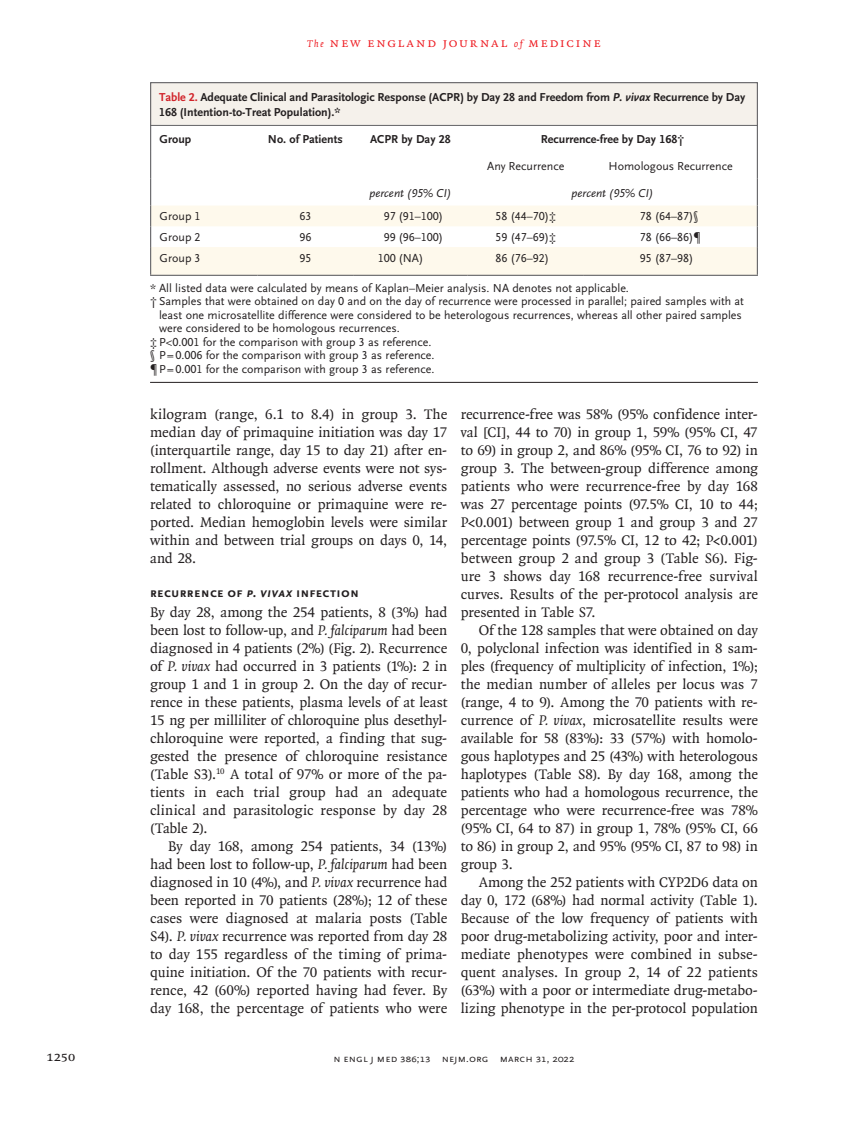
<style>
.page{position:relative;width:851px;height:1134px;background:#fff}
.page>*{position:absolute;margin:0;border:0;box-sizing:border-box;transform-origin:0 0}
.t1{font:15px/18px "OTNEJM Quadraat";color:#231f20;text-align:justify}
.t2{font:14.25px "OTNEJM Quadraat Cap";color:#231f20}
.t3{font:13.5px "OTNEJM Quadraat Cap";letter-spacing:.11em;color:#ee1d23}
.t4{font:700 13.5px "OTNEJM Scala Sans Small LF Cap";letter-spacing:.02em;color:#231f20}
.t5{font:12px "OTNEJM Scala Sans LF";color:#231f20}
.t6{font:700 12px/15px "OTNEJM Scala Sans LF";color:#231f20}
.t7{font:italic 12px "OTNEJM Scala Sans LF";color:#231f20}
.t8{font:10.8px "OTNEJM Scala Sans LF Cap";letter-spacing:.01em;color:#231f20}
.s1{font-family:"OTNEJM Quadraat";font-style:italic;font-size:10.5px}
.s2{color:#d1232a}
.s3{font-style:italic}
.s4{font-family:"OTNEJM Scala Sans LF Small Cap"}
</style>
<div class="page">
<div style="left:150px;top:83px;width:608px;height:43px;background:#f5f1eb"></div>
<div style="left:150px;top:82px;width:608px;height:44px;border:1px solid #636366"></div>
<hr style="left:150px;top:125px;width:608px;height:1px;background:#636366">
<svg style="left:151px;top:206px;width:605px;height:69px;fill:#fef9ec"></svg>
<hr style="left:756px;top:125px;width:2px;height:27px;background:#636366">
<hr style="left:756px;top:152px;width:2px;height:27px;background:#636366">
<hr style="left:756px;top:179px;width:2px;height:27px;background:#636366">
<hr style="left:756px;top:206px;width:2px;height:20px;background:#636366">
<hr style="left:756px;top:226px;width:2px;height:21px;background:#636366">
<svg style="left:150px;top:126px;width:1px;height:149px"></svg>
<hr style="left:756px;top:247px;width:2px;height:28px;background:#636366">
<hr style="left:150px;top:275px;width:107px;height:1px;background:#636366">
<hr style="left:257px;top:275px;width:96px;height:1px;background:#636366">
<hr style="left:353px;top:275px;width:114px;height:1px;background:#636366">
<hr style="left:467px;top:275px;width:117px;height:1px;background:#636366">
<hr style="left:584px;top:275px;width:173px;height:1px;background:#636366">
<hr style="left:150px;top:382px;width:608px;height:1px;background:#231f20">
<p class="t3" style="left:307px;top:35px;width:295px"><span class="s1">The</span> new england journal <span class="s1">of</span> medicine</p>
<p class="t6" style="left:159px;top:89px;width:587px"><span class="s2">Table 2.</span> Adequate Clinical and Parasitologic Response (ACPR) by Day 28 and Freedom from <span class="s3">P. vivax</span> Recurrence by Day<br>168 (Intention-to-Treat Population).*</p>
<p class="t6" style="left:160px;top:132px;width:33px">Group</p>
<p class="t6" style="left:268px;top:132px;width:76px">No. of Patients</p>
<p class="t6" style="left:370px;top:132px;width:82px">ACPR by Day 28</p>
<p class="t6" style="left:541px;top:132px;width:145px">Recurrence-free by Day 168†</p>
<p class="t5" style="left:487px;top:159px;width:78px">Any Recurrence</p>
<p class="t5" style="left:608px;top:159px;width:126px">Homologous Recurrence</p>
<p class="t7" style="left:369px;top:186px;width:83px">percent (95% CI)</p>
<p class="t7" style="left:571px;top:186px;width:83px">percent (95% CI)</p>
<p class="t5" style="left:160px;top:210px;width:42px">Group 1</p>
<p class="t5" style="left:299px;top:210px;width:13px">63</p>
<p class="t5" style="left:383px;top:210px;width:61px">97 (91–100)</p>
<p class="t5" style="left:495px;top:210px;width:62px">58 (44–70)‡</p>
<p class="t5" style="left:640px;top:210px;width:60px">78 (64–87)§</p>
<p class="t5" style="left:160px;top:231px;width:42px">Group 2</p>
<p class="t5" style="left:299px;top:231px;width:13px">96</p>
<p class="t5" style="left:383px;top:231px;width:61px">99 (96–100)</p>
<p class="t5" style="left:495px;top:231px;width:62px">59 (47–69)‡</p>
<p class="t5" style="left:640px;top:231px;width:63px">78 (66–86)¶</p>
<p class="t5" style="left:160px;top:251px;width:42px">Group 3</p>
<p class="t5" style="left:299px;top:251px;width:13px">95</p>
<p class="t5" style="left:377px;top:251px;width:47px">100 (NA)</p>
<p class="t5" style="left:495px;top:251px;width:55px">86 (76–92)</p>
<p class="t5" style="left:640px;top:251px;width:55px">95 (87–98)</p>
<p class="t5" style="left:150px;top:281px;width:480px">* All listed data were calculated by means of Kaplan–Meier analysis. NA denotes not applicable.</p>
<p class="t5" style="left:150px;top:295px;width:595px">† Samples that were obtained on day 0 and on the day of recurrence were processed in parallel; paired samples with at</p>
<p class="t5" style="left:159px;top:308px;width:584px">least one microsatellite difference were considered to be heterologous recurrences, whereas all other paired samples</p>
<p class="t5" style="left:159px;top:322px;width:242px">were considered to be homologous recurrences.</p>
<p class="t5" style="left:150px;top:335px;width:283px">‡ P&lt;0.001 for the comparison with group 3 as reference.</p>
<p class="t5" style="left:150px;top:349px;width:286px">§ P=0.006 for the comparison with group 3 as reference.</p>
<p class="t5" style="left:150px;top:362px;width:286px">¶P=0.001 for the comparison with group 3 as reference.</p>
<p class="t1" style="left:150px;top:405px;width:299px">kilogram (range, 6.1 to 8.4) in group 3. The median day of primaquine initiation was day 17 (interquartile range, day 15 to day 21) after en&shy;rollment. Although adverse events were not sys&shy;tematically assessed, no serious adverse events related to chloroquine or primaquine were re&shy;ported. Median hemoglobin levels were similar within and between trial groups on days 0, 14, and 28.</p>
<p class="t4" style="left:150px;top:585px;width:210px">Recurrence of <span class="s3">P. vivax</span> Infection</p>
<p class="t1" style="left:150px;top:603px;width:299px">By day 28, among the 254 patients, 8 (3%) had been lost to follow-up, and <span class="s3">P. falciparum</span> had been diagnosed in 4 patients (2%) (Fig. 2). Recurrence of <span class="s3">P. vivax</span> had occurred in 3 patients (1%): 2 in group 1 and 1 in group 2. On the day of recur&shy;rence in these patients, plasma levels of at least 15 ng per milliliter of chloroquine plus desethyl&shy;chloroquine were reported, a finding that sug&shy;gested the presence of chloroquine resistance (Table S3).<sup>10</sup> A total of 97% or more of the pa&shy;tients in each trial group had an adequate clinical and parasitologic response by day 28 (Table 2).</p>
<p class="t1" style="left:150px;top:837px;width:299px;text-indent:18px">By day 168, among 254 patients, 34 (13%) had been lost to follow-up, <span class="s3">P. falciparum</span> had been diagnosed in 10 (4%), and <span class="s3">P. vivax</span> recurrence had been reported in 70 patients (28%); 12 of these cases were diagnosed at malaria posts (Table S4). <span class="s3">P. vivax</span> recurrence was reported from day 28 to day 155 regardless of the timing of prima&shy;quine initiation. Of the 70 patients with recur&shy;rence, 42 (60%) reported having had fever. By day 168, the percentage of patients who were</p>
<p class="t1" style="left:460px;top:405px;width:299px">recurrence-free was 58% (95% confidence inter&shy;val [CI], 44 to 70) in group 1, 59% (95% CI, 47 to 69) in group 2, and 86% (95% CI, 76 to 92) in group 3. The between-group difference among patients who were recurrence-free by day 168 was 27 percentage points (97.5% CI, 10 to 44; P&lt;0.001) between group 1 and group 3 and 27 percentage points (97.5% CI, 12 to 42; P&lt;0.001) between group 2 and group 3 (Table S6). Fig&shy;ure 3 shows day 168 recurrence-free survival curves. Results of the per-protocol analysis are presented in Table S7.</p>
<p class="t1" style="left:460px;top:621px;width:299px;text-indent:18px">Of the 128 samples that were obtained on day 0, polyclonal infection was identified in 8 sam&shy;ples (frequency of multiplicity of infection, 1%); the median number of alleles per locus was 7 (range, 4 to 9). Among the 70 patients with re&shy;currence of <span class="s3">P. vivax</span>, microsatellite results were available for 58 (83%): 33 (57%) with homolo&shy;gous haplotypes and 25 (43%) with heterologous haplotypes (Table S8). By day 168, among the patients who had a homologous recurrence, the percentage who were recurrence-free was 78% (95% CI, 64 to 87) in group 1, 78% (95% CI, 66 to 86) in group 2, and 95% (95% CI, 87 to 98) in group 3.</p>
<p class="t1" style="left:460px;top:873px;width:299px;text-indent:18px">Among the 252 patients with CYP2D6 data on day 0, 172 (68%) had normal activity (Table 1).<br>Because of the low frequency of patients with poor drug-metabolizing activity, poor and inter&shy;mediate phenotypes were combined in subse&shy;quent analyses. In group 2, 14 of 22 patients (63%) with a poor or intermediate drug-metabo&shy;lizing phenotype in the per-protocol population</p>
<p class="t2" style="left:46px;top:1048px;width:30px">1250</p>
<p class="t8" style="left:333px;top:1053px;width:243px">n engl j med 386;13 nejm.org <span class="s4">March 31, 2022</span></p>
</div>
